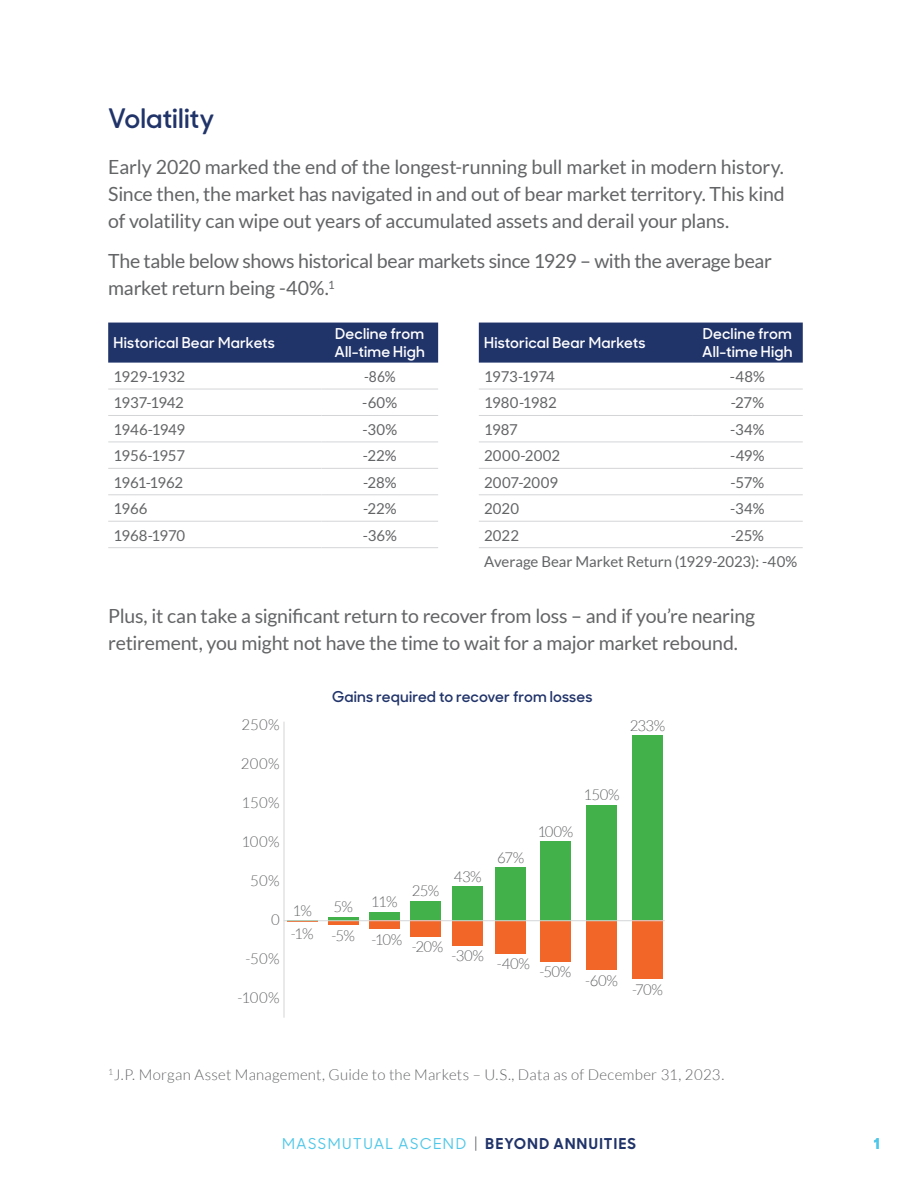
<style>
.page{position:relative;width:918px;height:1188px;background:#fff}
.page>*{position:absolute;margin:0;border:0;box-sizing:border-box;transform-origin:0 0}
.t1{font:600 27px "MM Sharp Sans";color:#21346a}
.t2{font:19.5px/27px "Lato";letter-spacing:-.015em;color:#636466}
.t3{font:15px/26.8px "Lato";letter-spacing:-.005em;color:#636466}
.t4{font:300 15px/22.8px "Lato";letter-spacing:.015em;color:#636466}
.t5{font:600 15px/18px "MM Sharp Sans";letter-spacing:.01em;color:#fff}
.t6{font:500 15px "MM Sharp Sans";letter-spacing:.09em;color:#50c7e8}
.t7{font:600 15px "MM Sharp Sans";letter-spacing:.005em;color:#21346a}
.t8{font:15px "Lato";letter-spacing:-.035em;color:#636466}
.t9{font:15px "Lato";letter-spacing:.02em;color:#636466}
.t10{font:15px "Lato";letter-spacing:-.005em;color:#636466;scale:.92 1}
.t11{font:700 15px "MM Sharp Sans";color:#50c7e8}
.s1{font-weight:400;color:#636466}
.s2{font-weight:700;color:#21346a}
</style>
<div class="page">
<svg style="left:108px;top:323px;width:695px;height:40px;background:#304174"></svg>
<hr style="left:108px;top:389px;width:213px;height:1px;background:#d4d5d7">
<hr style="left:321px;top:389px;width:117px;height:1px;background:#d4d5d7">
<hr style="left:108px;top:415px;width:213px;height:1px;background:#d4d5d7">
<hr style="left:321px;top:415px;width:117px;height:1px;background:#d4d5d7">
<hr style="left:108px;top:442px;width:213px;height:1px;background:#d4d5d7">
<hr style="left:321px;top:442px;width:117px;height:1px;background:#d4d5d7">
<hr style="left:108px;top:468px;width:213px;height:1px;background:#d4d5d7">
<hr style="left:321px;top:468px;width:117px;height:1px;background:#d4d5d7">
<hr style="left:108px;top:494px;width:213px;height:1px;background:#d4d5d7">
<hr style="left:321px;top:494px;width:117px;height:1px;background:#d4d5d7">
<hr style="left:108px;top:521px;width:213px;height:1px;background:#d4d5d7">
<hr style="left:321px;top:521px;width:117px;height:1px;background:#d4d5d7">
<hr style="left:108px;top:547px;width:213px;height:1px;background:#d4d5d7">
<hr style="left:321px;top:547px;width:117px;height:1px;background:#d4d5d7">
<hr style="left:479px;top:389px;width:213px;height:1px;background:#d4d5d7">
<hr style="left:692px;top:389px;width:111px;height:1px;background:#d4d5d7">
<hr style="left:479px;top:415px;width:213px;height:1px;background:#d4d5d7">
<hr style="left:692px;top:415px;width:111px;height:1px;background:#d4d5d7">
<hr style="left:479px;top:442px;width:213px;height:1px;background:#d4d5d7">
<hr style="left:692px;top:442px;width:111px;height:1px;background:#d4d5d7">
<hr style="left:479px;top:468px;width:213px;height:1px;background:#d4d5d7">
<hr style="left:692px;top:468px;width:111px;height:1px;background:#d4d5d7">
<hr style="left:479px;top:494px;width:213px;height:1px;background:#d4d5d7">
<hr style="left:692px;top:494px;width:111px;height:1px;background:#d4d5d7">
<hr style="left:479px;top:521px;width:213px;height:1px;background:#d4d5d7">
<hr style="left:692px;top:521px;width:111px;height:1px;background:#d4d5d7">
<hr style="left:479px;top:547px;width:213px;height:1px;background:#d4d5d7">
<hr style="left:692px;top:547px;width:111px;height:1px;background:#d4d5d7">
<hr style="left:284px;top:722px;width:1px;height:199px;background:#d4d5d7">
<hr style="left:284px;top:920px;width:1px;height:98px;background:#d4d5d7">
<hr style="left:328px;top:917px;width:31px;height:4px;background:#42b149">
<svg style="left:328px;top:921px;width:31px;height:4px"></svg>
<div style="left:369px;top:912px;width:31px;height:9px;background:#42b149"></div>
<div style="left:369px;top:920px;width:31px;height:9px;background:#f26727"></div>
<div style="left:410px;top:901px;width:31px;height:20px;background:#42b149"></div>
<div style="left:410px;top:921px;width:31px;height:16px;background:#f26727"></div>
<div style="left:452px;top:886px;width:31px;height:35px;background:#42b149"></div>
<div style="left:452px;top:921px;width:31px;height:24px;background:#f26727"></div>
<div style="left:495px;top:867px;width:31px;height:54px;background:#42b149"></div>
<div style="left:495px;top:921px;width:31px;height:32px;background:#f26727"></div>
<div style="left:540px;top:841px;width:31px;height:80px;background:#42b149"></div>
<div style="left:540px;top:921px;width:31px;height:41px;background:#f26727"></div>
<div style="left:586px;top:805px;width:31px;height:116px;background:#42b149"></div>
<div style="left:586px;top:921px;width:31px;height:49px;background:#f26727"></div>
<div style="left:632px;top:735px;width:31px;height:186px;background:#42b149"></div>
<div style="left:632px;top:921px;width:31px;height:58px;background:#f26727"></div>
<hr style="left:287px;top:921px;width:31px;height:1px;background:#f26727">
<hr style="left:284px;top:920px;width:381px;height:1px;background:#d4d5d7">
<h1 class="t1" style="left:108px;top:98px;width:108px">Volatility</h1>
<p class="t2" style="left:108px;top:153px;width:678px;text-align:justify">Early 2020 marked the end of the longest-running bull market in modern history.<br>Since then, the market has navigated in and out of bear market territory. This kind of volatility can wipe out years of accumulated assets and derail your plans.</p>
<p class="t2" style="left:108px;top:248px;width:665px">The table below shows historical bear markets since 1929 – with the average bear market return being -40%.<sup>1</sup></p>
<p class="t5" style="left:114px;top:333px;width:163px">Historical Bear Markets</p>
<p class="t5" style="left:335px;top:324px;width:92px">Decline from<br>All-time High</p>
<p class="t5" style="left:484px;top:333px;width:163px">Historical Bear Markets</p>
<p class="t5" style="left:702px;top:324px;width:92px">Decline from<br>All-time High</p>
<p class="t3" style="left:114px;top:363px;width:73px">1929-1932</p>
<p class="t10" style="left:364px;top:368px;width:36px">-86%</p>
<p class="t8" style="left:484px;top:368px;width:72px">1973-1974</p>
<p class="t3" style="left:730px;top:363px;width:36px">-48%</p>
<p class="t3" style="left:114px;top:389px;width:72px">1937-1942</p>
<p class="t3" style="left:362px;top:389px;width:37px">-60%</p>
<p class="t3" style="left:484px;top:389px;width:74px">1980-1982</p>
<p class="t3" style="left:731px;top:389px;width:35px">-27%</p>
<p class="t3" style="left:114px;top:416px;width:73px">1946-1949</p>
<p class="t3" style="left:362px;top:416px;width:36px">-30%</p>
<p class="t3" style="left:484px;top:416px;width:35px">1987</p>
<p class="t3" style="left:730px;top:416px;width:36px">-34%</p>
<p class="t3" style="left:114px;top:442px;width:73px">1956-1957</p>
<p class="t3" style="left:363px;top:442px;width:35px">-22%</p>
<p class="t9" style="left:484px;top:447px;width:78px">2000-2002</p>
<p class="t3" style="left:730px;top:442px;width:36px">-49%</p>
<p class="t8" style="left:114px;top:474px;width:71px">1961-1962</p>
<p class="t3" style="left:363px;top:469px;width:35px">-28%</p>
<p class="t3" style="left:484px;top:469px;width:75px">2007-2009</p>
<p class="t3" style="left:731px;top:469px;width:35px">-57%</p>
<p class="t3" style="left:114px;top:495px;width:35px">1966</p>
<p class="t3" style="left:363px;top:495px;width:35px">-22%</p>
<p class="t3" style="left:484px;top:495px;width:36px">2020</p>
<p class="t3" style="left:730px;top:495px;width:36px">-34%</p>
<p class="t3" style="left:114px;top:522px;width:73px">1968-1970</p>
<p class="t3" style="left:363px;top:522px;width:35px">-36%</p>
<p class="t3" style="left:484px;top:522px;width:36px">2022</p>
<p class="t3" style="left:484px;top:522px;width:315px;text-indent:247px">-25%<br>Average Bear Market Return (1929-2023): -40%</p>
<p class="t2" style="left:108px;top:603px;width:648px">Plus, it can take a significant return to recover from loss – and if you’re nearing retirement, you might not have the time to wait for a major market rebound.</p>
<p class="t4" style="left:242px;top:714px;width:40px">250%</p>
<p class="t4" style="left:241px;top:753px;width:40px">200%</p>
<p class="t4" style="left:242px;top:792px;width:40px">150%</p>
<p class="t4" style="left:241px;top:831px;width:40px">100%</p>
<p class="t4" style="left:250px;top:870px;width:31px">50%</p>
<p class="t4" style="left:271px;top:909px;width:10px">0</p>
<p class="t4" style="left:246px;top:948px;width:36px">-50%</p>
<p class="t4" style="left:237px;top:987px;width:44px">-100%</p>
<p class="t7" style="left:332px;top:685px;width:262px">Gains required to recover from losses</p>
<p class="t4" style="left:630px;top:714px;width:37px">233%</p>
<p class="t4" style="left:291px;top:899px;width:24px">1% -1%</p>
<p class="t4" style="left:332px;top:892px;width:25px;line-height:29.2px">5% -5%</p>
<p class="t4" style="left:371px;top:891px;width:28px">11%</p>
<p class="t4" style="left:372px;top:929px;width:32px">-10%</p>
<p class="t4" style="left:412px;top:879px;width:29px">25%</p>
<p class="t4" style="left:454px;top:865px;width:29px">43%</p>
<p class="t4" style="left:412px;top:936px;width:33px">-20%</p>
<p class="t4" style="left:452px;top:944px;width:34px">-30%</p>
<p class="t4" style="left:497px;top:846px;width:28px">67%</p>
<p class="t4" style="left:537px;top:820px;width:38px">100%</p>
<p class="t4" style="left:584px;top:784px;width:37px">150%</p>
<p class="t4" style="left:497px;top:953px;width:35px">-40%</p>
<p class="t4" style="left:539px;top:961px;width:33px">-50%</p>
<p class="t4" style="left:585px;top:969px;width:34px">-60%</p>
<p class="t4" style="left:632px;top:978px;width:32px">-70%</p>
<p class="t4" style="left:108px;top:1063px;width:618px"><sup>1</sup>J.P. Morgan Asset Management, Guide to the Markets – U.S., Data as of December 31, 2023.</p>
<p class="t6" style="left:282px;top:1133px;width:355px">MASSMUTUAL ASCEND <span class="s1">|</span> <span class="s2">BEYOND ANNUITIES</span></p>
<p class="t11" style="left:872px;top:1131px;width:11px">1</p>
</div>
